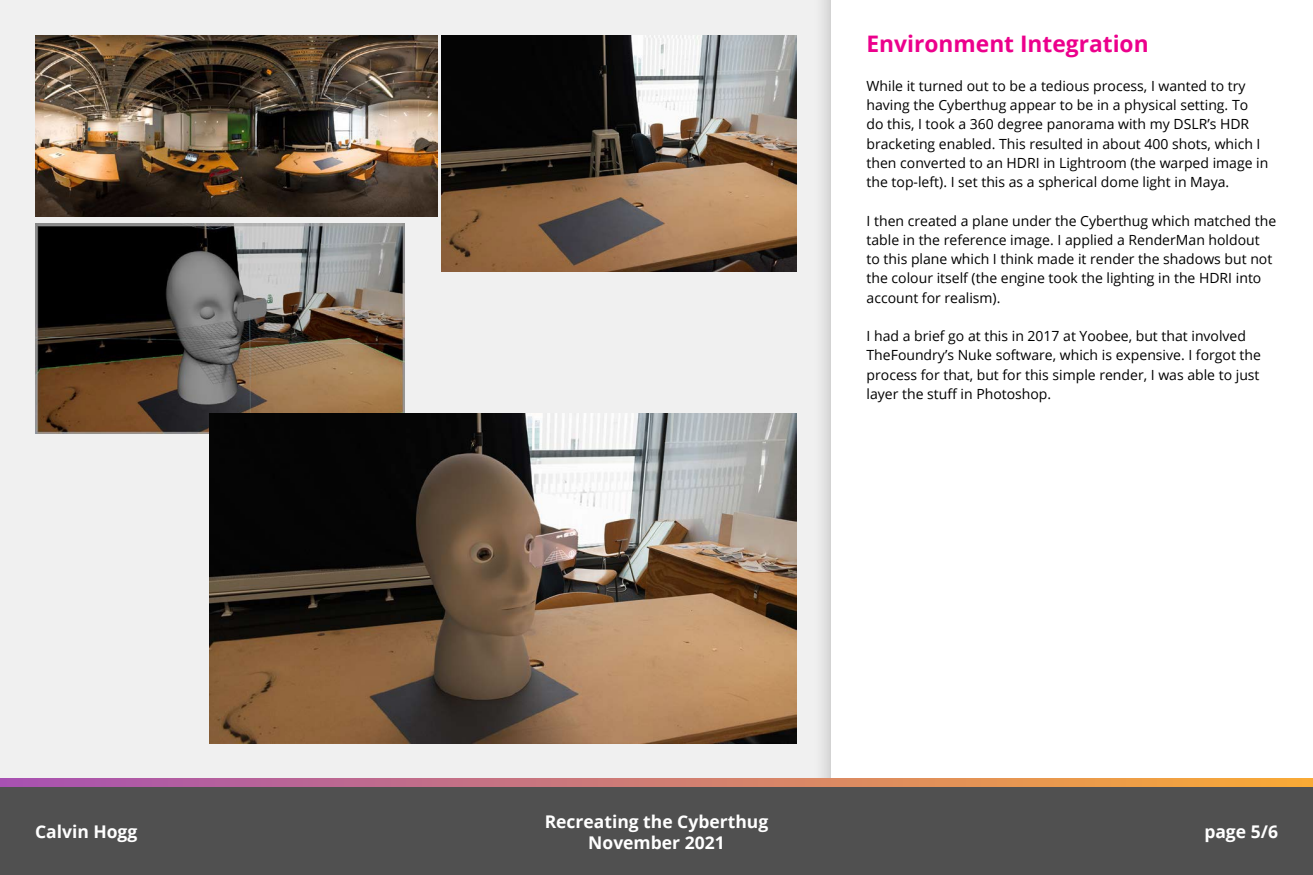
<style>
.page{position:relative;width:1313px;height:875px;background:#fff}
.page>*{position:absolute;margin:0;border:0;box-sizing:border-box;transform-origin:0 0}
.t1{font:700 22.75px "Open Sans";color:#ec008c}
.t2{font:700 17.5px/21px "Open Sans";color:#fff;text-align:center}
.Custom_style{font:14px/19.2px "Open Sans";color:#000}
</style>
<div class="page">
<div style="left:0;top:0;width:812px;height:779px;background:#f0f0f0"></div>
<div style="left:812px;top:0;width:500px;height:875px;background:#e5e5e5"></div>
<div style="left:831px;top:0;width:481px;height:875px;background:#fff"></div>
<svg style="left:0;top:779px;width:1312px;height:9px;background:#c1786f"></svg>
<div style="left:0;top:788px;width:1312px;height:87px;background:#505050"></div>
<img style="left:35px;top:35px;width:402px;height:182px">
<img style="left:35px;top:223px;width:369px;height:210px">
<img style="left:441px;top:35px;width:355px;height:237px">
<img style="left:210px;top:414px;width:586px;height:330px">
<p class="t1" style="left:866px;top:28px;width:284px">Environment Integration</p>
<p class="Custom_style" style="left:866px;top:76px;width:403px">While it turned out to be a tedious process, I wanted to try having the Cyberthug appear to be in a physical setting. To do this, I took a 360 degree panorama with my DSLR’s HDR bracketing enabled. This resulted in about 400 shots, which I then converted to an HDRI in Lightroom (the warped image in the top-left). I set this as a spherical dome light in Maya.</p>
<p class="Custom_style" style="left:866px;top:211px;width:411px">I then created a plane under the Cyberthug which matched the table in the reference image. I applied a RenderMan holdout to this plane which I think made it render the shadows but not the colour itself (the engine took the lighting in the HDRI into account for realism).</p>
<p class="Custom_style" style="left:866px;top:326px;width:396px">I had a brief go at this in 2017 at Yoobee, but that involved TheFoundry’s Nuke software, which is expensive. I forgot the process for that, but for this simple render, I was able to just layer the stuff in Photoshop.</p>
<p class="t2" style="left:544px;top:810px;width:225px">Recreating the Cyberthug<br>November 2021</p>
<p class="t2" style="left:35px;top:821px;width:104px">Calvin Hogg</p>
<p class="t2" style="left:1204px;top:821px;width:75px">page 5/6</p>
</div>
